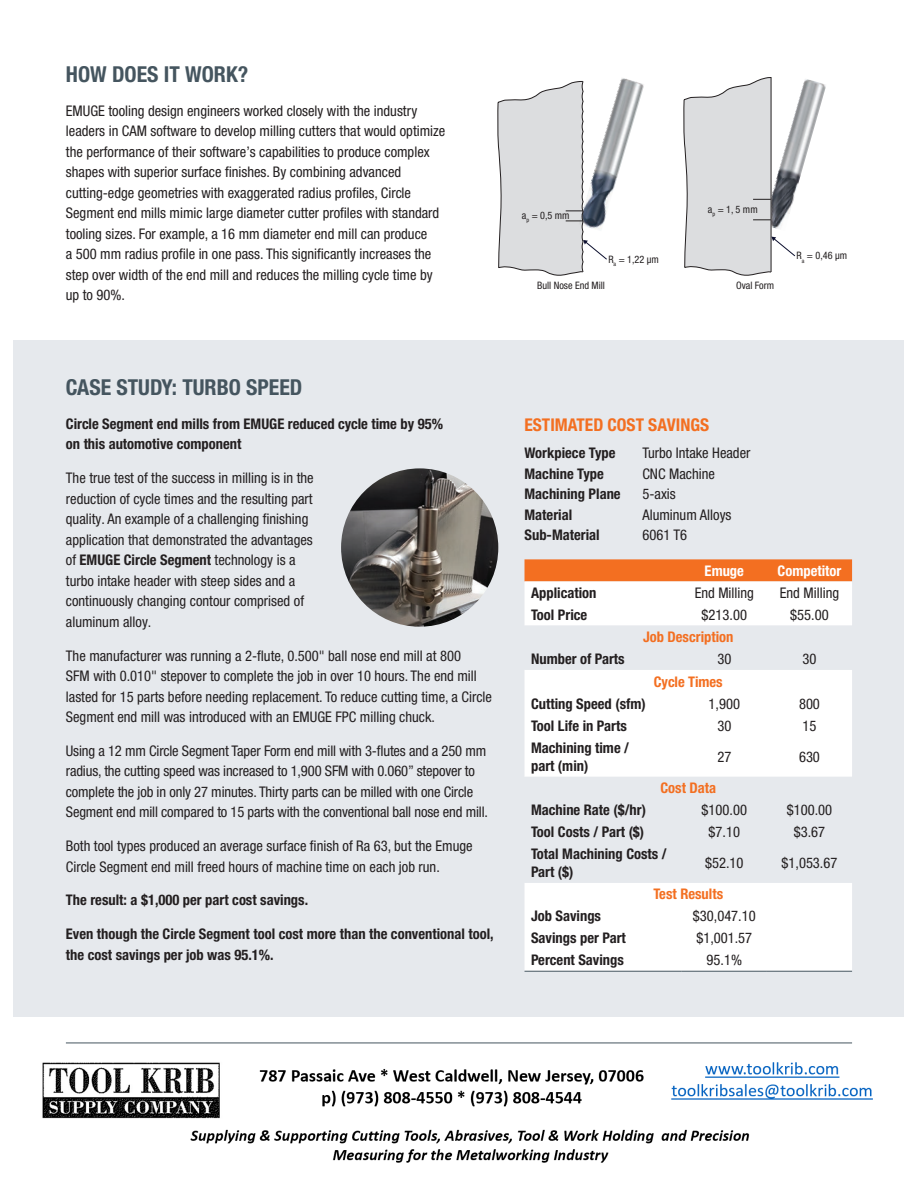
<style>
.page{position:relative;width:918px;height:1188px;background:#fff}
.page>*{position:absolute;margin:0;border:0;box-sizing:border-box;transform-origin:0 0}
.t1{font:25.05px "Calibri";color:#000}
.t2{font:700 condensed 22.05px "Helvetica Neue LT Pro";color:#45555f}
.t3{font:700 condensed 17.55px "Helvetica Neue LT Pro";color:#f36f21}
.t4{font:condensed 14.7px/20.5px "Helvetica Neue LT Pro";color:#231f20}
.t5{font:700 condensed 14.7px/20.5px "Helvetica Neue LT Pro";color:#231f20}
.t6{font:700 condensed 14.7px "Helvetica Neue LT Pro";color:#f36f21}
.t7{font:700 condensed 14.7px "Helvetica Neue LT Pro";color:#fff}
.t8{font:condensed 10.2px "Helvetica Neue LT Pro";color:#231f20}
.s1{font-weight:700}
</style>
<div class="page">
<div style="left:14px;top:340px;width:890px;height:676px;background:#e6e9ed"></div>
<div style="left:525px;top:559px;width:327px;height:22px;background:#f36f21"></div>
<div style="left:525px;top:581px;width:327px;height:390px;background:#fff"></div>
<svg style="left:525px;top:626px;width:327px;height:257px"></svg>
<hr style="left:525px;top:971px;width:157px;height:1px;background:#45555f">
<hr style="left:682px;top:971px;width:85px;height:1px;background:#45555f">
<hr style="left:767px;top:971px;width:85px;height:1px;background:#45555f">
<img style="left:341px;top:468px;width:157px;height:159px">
<img style="left:796px;top:79px;width:30px;height:111px">
<svg style="left:684px;top:77px;width:112px;height:198px"></svg>
<img style="left:607px;top:78px;width:37px;height:125px">
<svg style="left:498px;top:81px;width:109px;height:194px"></svg>
<hr style="left:66px;top:1043px;width:786px;height:1px;background:#45555f">
<img style="left:42px;top:1062px;width:831px;height:101px">
<p class="t2" style="left:66px;top:61px;width:184px">HOW DOES IT WORK?</p>
<p class="t4" style="left:66px;top:100px;width:381px">EMUGE tooling design engineers worked closely with the industry leaders in CAM software to develop milling cutters that would optimize the performance of their software’s capabilities to produce complex shapes with superior surface finishes. By combining advanced cutting-edge geometries with exaggerated radius profiles, Circle Segment end mills mimic large diameter cutter profiles with standard tooling sizes. For example, a 16 mm diameter end mill can produce<br>a 500 mm radius profile in one pass. This significantly increases the step over width of the end mill and reduces the milling cycle time by up to 90%.</p>
<p class="t8" style="left:522px;top:209px;width:49px">a<sub>p</sub> = 0,5 mm</p>
<p class="t8" style="left:708px;top:203px;width:51px">a<sub>p</sub> = 1, 5 mm</p>
<p class="t8" style="left:608px;top:253px;width:52px">R<sub>a</sub> = 1,22 µm</p>
<p class="t8" style="left:797px;top:250px;width:52px">R<sub>a</sub> = 0,46 µm</p>
<p class="t8" style="left:537px;top:280px;width:69px">Bull Nose End Mill</p>
<p class="t8" style="left:736px;top:280px;width:40px">Oval Form</p>
<p class="t2" style="left:66px;top:374px;width:238px">CASE STUDY: TURBO SPEED</p>
<p class="t5" style="left:66px;top:414px;width:379px">Circle Segment end mills from EMUGE reduced cycle time by 95% on this automotive component</p>
<p class="t4" style="left:66px;top:468px;width:249px">The true test of the success in milling is in the reduction of cycle times and the resulting part quality. An example of a challenging finishing application that demonstrated the advantages of <span class="s1">EMUGE Circle Segment</span> technology is a turbo intake header with steep sides and a continuously changing contour comprised of aluminum alloy.</p>
<p class="t4" style="left:66px;top:645px;width:427px">The manufacturer was running a 2-flute, 0.500" ball nose end mill at 800<br>SFM with 0.010" stepover to complete the job in over 10 hours. The end mill lasted for 15 parts before needing replacement. To reduce cutting time, a Circle Segment end mill was introduced with an EMUGE FPC milling chuck.</p>
<p class="t4" style="left:66px;top:740px;width:424px">Using a 12 mm Circle Segment Taper Form end mill with 3-flutes and a 250 mm radius, the cutting speed was increased to 1,900 SFM with 0.060” stepover to complete the job in only 27 minutes. Thirty parts can be milled with one Circle Segment end mill compared to 15 parts with the conventional ball nose end mill.</p>
<p class="t4" style="left:66px;top:836px;width:408px">Both tool types produced an average surface finish of Ra 63, but the Emuge<br>Circle Segment end mill freed hours of machine time on each job run.</p>
<p class="t5" style="left:66px;top:890px;width:244px">The result: a $1,000 per part cost savings.</p>
<p class="t5" style="left:66px;top:924px;width:429px">Even though the Circle Segment tool cost more than the conventional tool, the cost savings per job was 95.1%.</p>
<p class="t1" style="left:185px;top:847px;width:16px">A</p>
<p class="t3" style="left:525px;top:415px;width:186px">ESTIMATED COST SAVINGS</p>
<p class="t5" style="left:525px;top:443px;width:93px">Workpiece Type</p>
<p class="t4" style="left:642px;top:443px;width:110px">Turbo Intake Header</p>
<p class="t5" style="left:525px;top:463px;width:81px">Machine Type</p>
<p class="t4" style="left:642px;top:463px;width:74px">CNC Machine</p>
<p class="t5" style="left:525px;top:484px;width:98px">Machining Plane</p>
<p class="t4" style="left:642px;top:484px;width:35px">5-axis</p>
<p class="t5" style="left:525px;top:504px;width:49px">Material</p>
<p class="t4" style="left:642px;top:504px;width:91px">Aluminum Alloys</p>
<p class="t5" style="left:525px;top:525px;width:77px">Sub-Material</p>
<p class="t4" style="left:642px;top:525px;width:46px">6061 T6</p>
<p class="t7" style="left:705px;top:562px;width:41px">Emuge</p>
<p class="t7" style="left:778px;top:562px;width:65px">Competitor</p>
<p class="t5" style="left:531px;top:582px;width:67px">Application</p>
<p class="t4" style="left:695px;top:582px;width:61px">End Milling</p>
<p class="t4" style="left:780px;top:582px;width:61px">End Milling</p>
<p class="t5" style="left:531px;top:604px;width:58px">Tool Price</p>
<p class="t4" style="left:702px;top:604px;width:47px">$213.00</p>
<p class="t4" style="left:790px;top:604px;width:40px">$55.00</p>
<p class="t6" style="left:643px;top:628px;width:92px">Job Description</p>
<p class="t5" style="left:531px;top:649px;width:95px">Number of Parts</p>
<p class="t4" style="left:717px;top:648px;width:15px">30</p>
<p class="t4" style="left:803px;top:648px;width:15px">30</p>
<p class="t6" style="left:654px;top:673px;width:70px">Cycle Times</p>
<p class="t5" style="left:531px;top:694px;width:116px">Cutting Speed (sfm)</p>
<p class="t4" style="left:709px;top:694px;width:33px">1,900</p>
<p class="t4" style="left:799px;top:694px;width:22px">800</p>
<p class="t5" style="left:531px;top:716px;width:97px">Tool Life in Parts</p>
<p class="t4" style="left:717px;top:716px;width:15px">30</p>
<p class="t4" style="left:803px;top:716px;width:15px">15</p>
<p class="t5" style="left:531px;top:740px;width:100px;line-height:17.5px">Machining time / part (min)</p>
<p class="t4" style="left:717px;top:747px;width:15px">27</p>
<p class="t4" style="left:799px;top:747px;width:22px">630</p>
<p class="t6" style="left:660px;top:779px;width:57px">Cost Data</p>
<p class="t5" style="left:531px;top:800px;width:117px">Machine Rate ($/hr)</p>
<p class="t4" style="left:702px;top:800px;width:47px">$100.00</p>
<p class="t4" style="left:787px;top:800px;width:47px">$100.00</p>
<p class="t5" style="left:531px;top:822px;width:115px">Tool Costs / Part ($)</p>
<p class="t4" style="left:709px;top:822px;width:33px">$7.10</p>
<p class="t4" style="left:794px;top:822px;width:33px">$3.67</p>
<p class="t5" style="left:531px;top:845px;width:137px;line-height:17.5px">Total Machining Costs /<br>Part ($)</p>
<p class="t4" style="left:705px;top:853px;width:40px">$52.10</p>
<p class="t4" style="left:782px;top:853px;width:57px">$1,053.67</p>
<p class="t6" style="left:653px;top:885px;width:71px">Test Results</p>
<p class="t5" style="left:531px;top:906px;width:72px">Job Savings</p>
<p class="t4" style="left:693px;top:905px;width:64px">$30,047.10</p>
<p class="t5" style="left:531px;top:928px;width:96px">Savings per Part</p>
<p class="t4" style="left:696px;top:928px;width:57px">$1,001.57</p>
<p class="t5" style="left:531px;top:950px;width:94px">Percent Savings</p>
<p class="t4" style="left:707px;top:950px;width:37px">95.1%</p>
</div>
